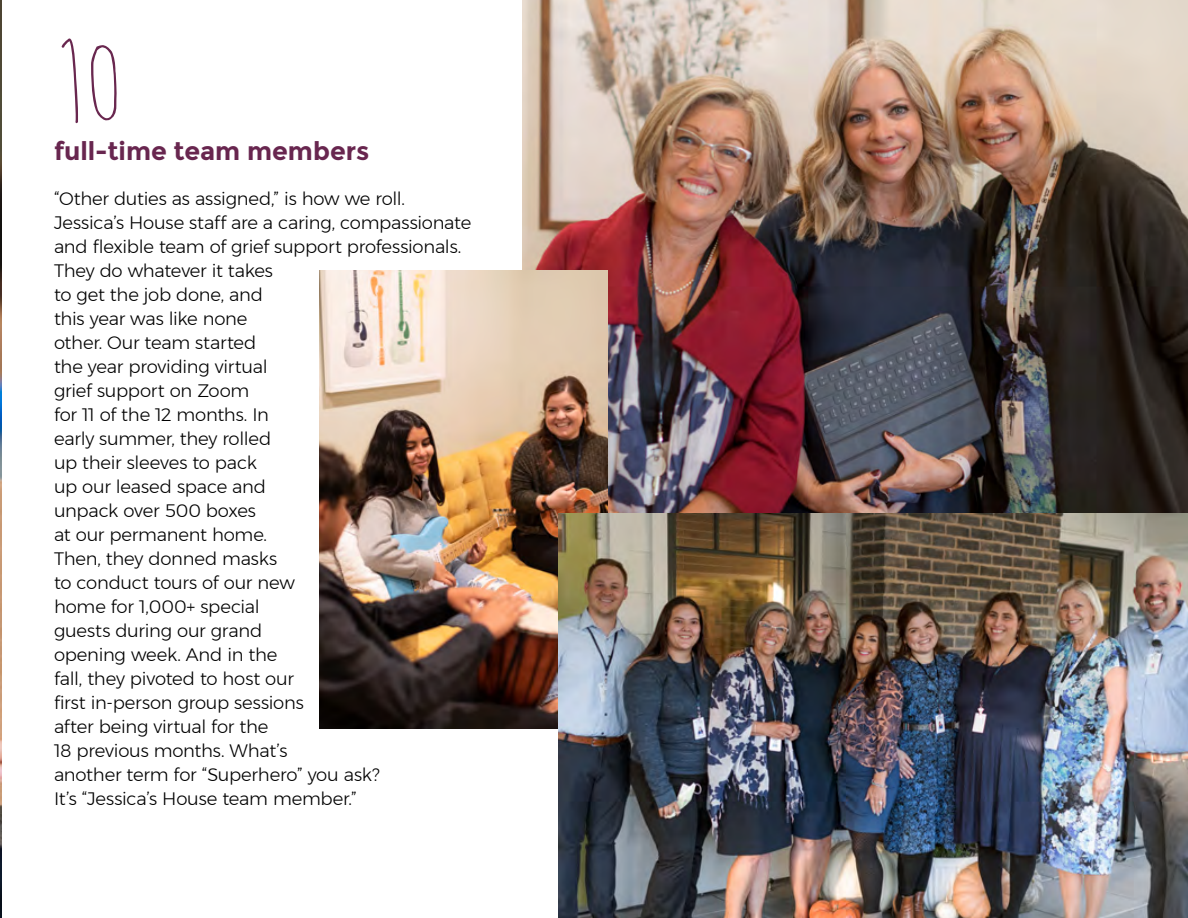
<style>
.page{position:relative;width:1188px;height:918px;background:#fff}
.page>*{position:absolute;margin:0;border:0;box-sizing:border-box;transform-origin:0 0}
.t1{font:120px "Moon Flower";color:#69274f}
.t2{font:700 25.5px "Montserrat";color:#68264f}
.t3{font:300 18px/24px "Montserrat";letter-spacing:-.015em;color:#000}
</style>
<div class="page">
<img style="left:0;top:0;width:1px;height:918px">
<img style="left:522px;top:0;width:666px;height:514px">
<img style="left:319px;top:270px;width:289px;height:459px">
<img style="left:558px;top:514px;width:630px;height:404px">
<h1 class="t1" style="left:54px;top:23px;width:73px">10</h1>
<h2 class="t2" style="left:54px;top:136px;width:317px">full-time team members</h2>
<p class="t3" style="left:54px;top:186px;width:419px">“Other duties as assigned,” is how we roll.<br>Jessica’s House staff are a caring, compassionate and flexible team of grief support professionals.<br>They do whatever it takes<br>to get the job done, and<br>this year was like none<br>other. Our team started<br>the year providing virtual<br>grief support on Zoom<br>for 11 of the 12 months. In<br>early summer, they rolled<br>up their sleeves to pack<br>up our leased space and<br>unpack over 500 boxes<br>at our permanent home.<br>Then, they donned masks<br>to conduct tours of our new<br>home for 1,000+ special<br>guests during our grand<br>opening week. And in the<br>fall, they pivoted to host our<br>first in-person group sessions<br>after being virtual for the<br>18 previous months. What’s<br>another term for “Superhero” you ask?<br>It’s “Jessica’s House team member.”</p>
</div>
